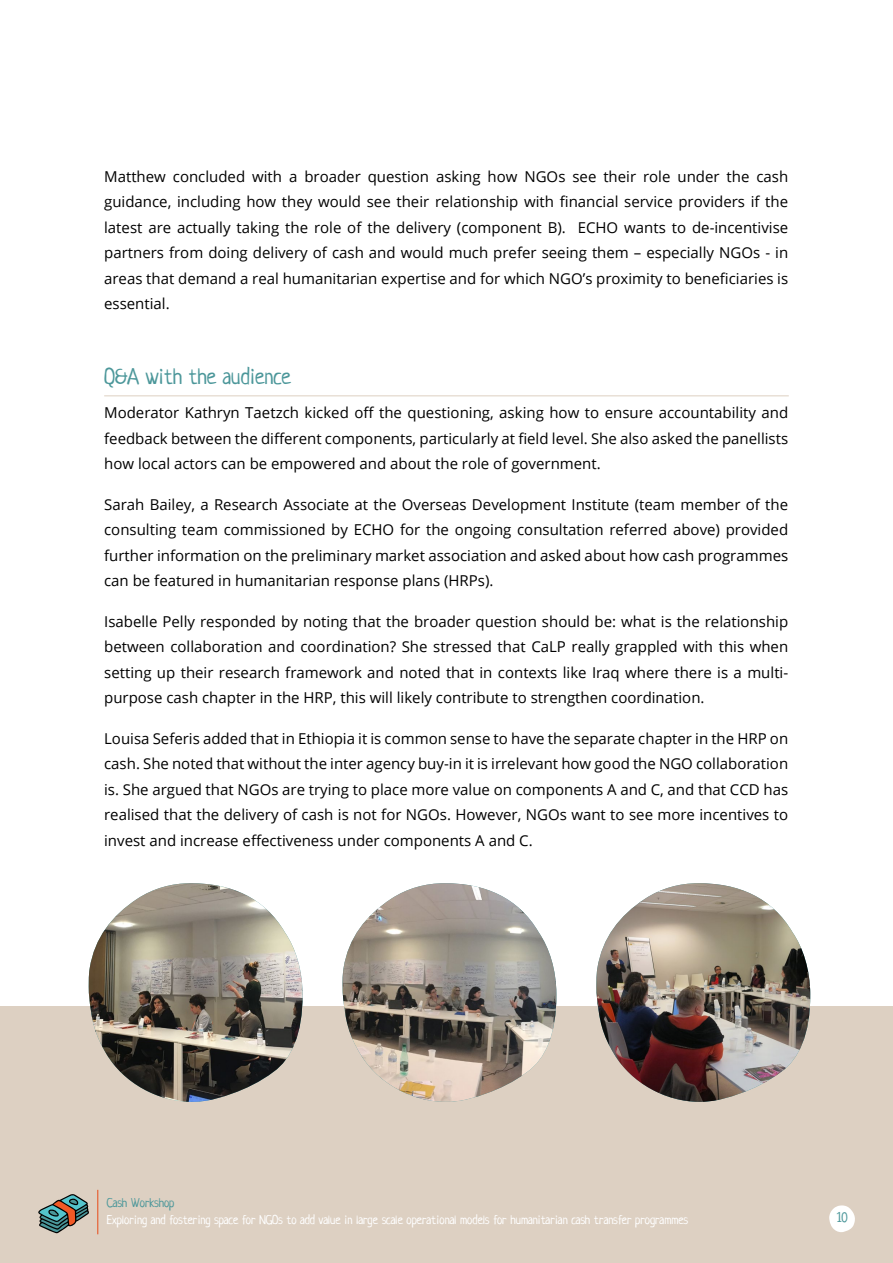
<style>
.page{position:relative;width:893px;height:1263px;background:#fff}
.page>*{position:absolute;margin:0;border:0;box-sizing:border-box;transform-origin:0 0}
.t1{font:22.5px "Neucha";color:#4c979a}
.t2{font:15px/25.5px "Open Sans";color:#000;text-align:justify}
.t3{font:13.5px "Neucha";color:#4c979a}
.t4{font:12.75px "Neucha";color:#fff}
.t5{font:12.75px "Neucha";letter-spacing:-.02em;color:#4c979a}
</style>
<div class="page">
<div style="left:0;top:1007px;width:893px;height:256px;background:#ddd0c2"></div>
<svg style="left:829px;top:1205px;width:26px;height:27px"></svg>
<svg style="left:38px;top:1194px;width:51px;height:39px"></svg>
<hr style="left:97px;top:1190px;width:1px;height:44px;background:#e84b19">
<img style="left:596px;top:883px;width:214px;height:219px">
<img style="left:342px;top:883px;width:215px;height:219px">
<img style="left:88px;top:883px;width:215px;height:219px">
<hr style="left:104px;top:395px;width:685px;height:1px;background:#ddd0c2">
<p class="t2" style="left:104px;top:163px;width:686px">Matthew concluded with a broader question asking how NGOs see their role under the cash guidance, including how they would see their relationship with financial service providers if the latest are actually taking the role of the delivery (component B). ECHO wants to de-incentivise partners from doing delivery of cash and would much prefer seeing them – especially NGOs - in areas that demand a real humanitarian expertise and for which NGO’s proximity to beneficiaries is essential.</p>
<p class="t1" style="left:104px;top:363px;width:188px">Q&amp;A with the audience</p>
<p class="t2" style="left:104px;top:399px;width:686px">Moderator Kathryn Taetzch kicked off the questioning, asking how to ensure accountability and feedback between the different components, particularly at field level. She also asked the panellists how local actors can be empowered and about the role of government.</p>
<p class="t2" style="left:104px;top:491px;width:686px">Sarah Bailey, a Research Associate at the Overseas Development Institute (team member of the consulting team commissioned by ECHO for the ongoing consultation referred above) provided further information on the preliminary market association and asked about how cash programmes can be featured in humanitarian response plans (HRPs).</p>
<p class="t2" style="left:104px;top:608px;width:686px">Isabelle Pelly responded by noting that the broader question should be: what is the relationship between collaboration and coordination? She stressed that CaLP really grappled with this when setting up their research framework and noted that in contexts like Iraq where there is a multi&shy;purpose cash chapter in the HRP, this will likely contribute to strengthen coordination.</p>
<p class="t2" style="left:104px;top:725px;width:686px">Louisa Seferis added that in Ethiopia it is common sense to have the separate chapter in the HRP on cash. She noted that without the inter agency buy-in it is irrelevant how good the NGO collaboration is. She argued that NGOs are trying to place more value on components A and C, and that CCD has realised that the delivery of cash is not for NGOs. However, NGOs want to see more incentives to invest and increase effectiveness under components A and C.</p>
<p class="t5" style="left:107px;top:1195px;width:69px">Cash Workshop</p>
<p class="t4" style="left:107px;top:1212px;width:583px">Exploring and fostering space for NGOs to add value in large scale operational models for humanitarian cash transfer programmes</p>
<p class="t3" style="left:836px;top:1210px;width:13px">10</p>
</div>
